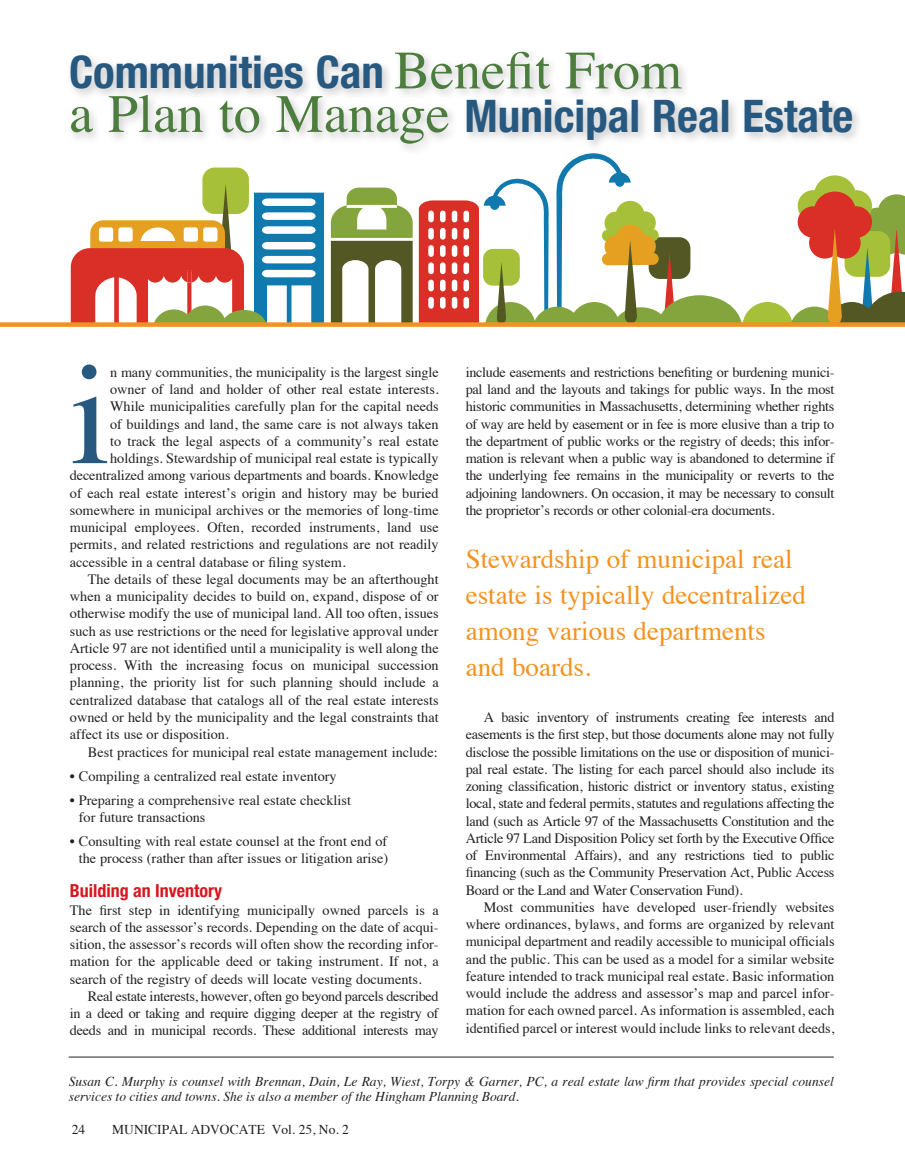
<style>
.page{position:relative;width:905px;height:1175px;background:#fff}
.page>*{position:absolute;margin:0;border:0;box-sizing:border-box;transform-origin:0 0}
.Body_Text_Indent{font:144.6px "Times";color:#27587f}
.Body_Text_Indent-2{font:700 condensed 45px/43.5px "Helvetica Neue";color:#27587f}
.Subhead_2{font:27px/36px "Times";color:#f3921f}
.Subhead{font:700 condensed 18px "Helvetica Neue";color:#d7171f}
.Body_Text_Indent-3{font:14.25px/17.2px "Times";color:#231f20;text-align:justify}
.Author_Bio{font:italic 13.5px/15px "Times";color:#231f20}
.t1{font:13.5px "Times";color:#231f20}
.s1{font-family:"Times";font-weight:400;font-stretch:normal;font-size:54px;color:#4c7c3e}
</style>
<div class="page">
<div style="left:202px;top:167px;width:47px;height:47px;background:#a6c139;border-radius:12px"></div>
<svg style="left:331px;top:188px;width:81px;height:134px"></svg>
<svg style="left:419px;top:156px;width:485px;height:166px"></svg>
<svg style="left:71px;top:184px;width:253px;height:138px"></svg>
<div style="left:67px;top:47px;width:796px;height:109px;background:#231f20;opacity:.25"></div>
<hr style="left:69px;top:1056px;width:764px;height:1px;background:#231f20">
<div style="left:0;top:322px;width:904px;height:5px;background:#f3921f"></div>
<p class="Body_Text_Indent-2" style="left:69px;top:50px;width:785px">Communities Can <span class="s1">Benefit From<br>a Plan to Manage</span> Municipal Real Estate</p>
<p class="Body_Text_Indent" style="left:70px;top:279px;width:42px">i</p>
<p class="Body_Text_Indent-3" style="left:110px;top:362px;width:330px">n many communities, the municipality is the largest single</p>
<p class="Body_Text_Indent-3" style="left:110px;top:379px;width:330px">owner of land and holder of other real estate interests.</p>
<p class="Body_Text_Indent-3" style="left:110px;top:397px;width:330px">While municipalities carefully plan for the capital needs</p>
<p class="Body_Text_Indent-3" style="left:110px;top:414px;width:330px">of buildings and land, the same care is not always taken</p>
<p class="Body_Text_Indent-3" style="left:110px;top:431px;width:330px">to track the legal aspects of a community’s real estate</p>
<p class="Body_Text_Indent-3" style="left:110px;top:448px;width:330px">holdings. Stewardship of municipal real estate is typically</p>
<p class="Body_Text_Indent-3" style="left:70px;top:466px;width:370px">decentralized among various departments and boards. Knowledge</p>
<p class="Body_Text_Indent-3" style="left:70px;top:483px;width:370px">of each real estate interest’s origin and history may be buried</p>
<p class="Body_Text_Indent-3" style="left:70px;top:500px;width:370px">somewhere in municipal archives or the memories of long-time</p>
<p class="Body_Text_Indent-3" style="left:70px;top:517px;width:370px">municipal employees. Often, recorded instruments, land use</p>
<p class="Body_Text_Indent-3" style="left:70px;top:535px;width:370px">permits, and related restrictions and regulations are not readily</p>
<p class="Body_Text_Indent-3" style="left:70px;top:552px;width:277px">accessible in a central database or filing system.</p>
<p class="Body_Text_Indent-3" style="left:70px;top:569px;width:370px;text-indent:18px">The details of these legal documents may be an afterthought when a municipality decides to build on, expand, dispose of or otherwise modify the use of municipal land. All too often, issues such as use restrictions or the need for legislative approval under Article 97 are not identified until a municipality is well along the process. With the increasing focus on municipal succession planning, the priority list for such planning should include a centralized database that catalogs all of the real estate interests owned or held by the municipality and the legal constraints that affect its use or disposition.</p>
<p class="Body_Text_Indent-3" style="left:88px;top:742px;width:351px">Best practices for municipal real estate management include:</p>
<p class="Body_Text_Indent-3" style="left:70px;top:766px;width:268px">• Compiling a centralized real estate inventory</p>
<p class="Body_Text_Indent-3" style="left:79px;top:790px;width:274px;text-indent:-9px">• Preparing a comprehensive real estate checklist for future transactions</p>
<p class="Body_Text_Indent-3" style="left:70px;top:831px;width:320px;text-align:right">• Consulting with real estate counsel at the front end of the process (rather than after issues or litigation arise)</p>
<p class="Subhead" style="left:70px;top:880px;width:154px">Building an Inventory</p>
<p class="Body_Text_Indent-3" style="left:70px;top:900px;width:370px">The first step in identifying municipally owned parcels is a search of the assessor’s records. Depending on the date of acqui&shy;sition, the assessor’s records will often show the recording infor&shy;mation for the applicable deed or taking instrument. If not, a search of the registry of deeds will locate vesting documents.</p>
<p class="Body_Text_Indent-3" style="left:70px;top:986px;width:370px;text-indent:18px">Real estate interests, however, often go beyond parcels described in a deed or taking and require digging deeper at the registry of deeds and in municipal records. These additional interests may</p>
<p class="Body_Text_Indent-3" style="left:465px;top:362px;width:370px">include easements and restrictions benefiting or burdening munici&shy;pal land and the layouts and takings for public ways. In the most historic communities in Massachusetts, determining whether rights of way are held by easement or in fee is more elusive than a trip to the department of public works or the registry of deeds; this infor&shy;mation is relevant when a public way is abandoned to determine if the underlying fee remains in the municipality or reverts to the adjoining landowners. On occasion, it may be necessary to consult the proprietor’s records or other colonial-era documents.</p>
<p class="Subhead_2" style="left:465px;top:538px;width:342px">Stewardship of municipal real estate is typically decentralized among various departments and boards.</p>
<p class="Body_Text_Indent-3" style="left:465px;top:707px;width:370px;text-indent:18px">A basic inventory of instruments creating fee interests and easements is the first step, but those documents alone may not fully disclose the possible limitations on the use or disposition of munici&shy;pal real estate. The listing for each parcel should also include its zoning classification, historic district or inventory status, existing local, state and federal permits, statutes and regulations affecting the land (such as Article 97 of the Massachusetts Constitution and the Article 97 Land Disposition Policy set forth by the Executive Office of Environmental Affairs), and any restrictions tied to public financing (such as the Community Preservation Act, Public Access Board or the Land and Water Conservation Fund).</p>
<p class="Body_Text_Indent-3" style="left:465px;top:897px;width:370px;text-indent:18px">Most communities have developed user-friendly websites where ordinances, bylaws, and forms are organized by relevant municipal department and readily accessible to municipal officials and the public. This can be used as a model for a similar website feature intended to track municipal real estate. Basic information would include the address and assessor’s map and parcel infor&shy;mation for each owned parcel. As information is assembled, each identified parcel or interest would include links to relevant deeds,</p>
<p class="Author_Bio" style="left:69px;top:1073px;width:766px">Susan C. Murphy is counsel with Brennan, Dain, Le Ray, Wiest, Torpy &amp; Garner, PC, a real estate law firm that provides special counsel services to cities and towns. She is also a member of the Hingham Planning Board.</p>
<p class="t1" style="left:72px;top:1116px;width:15px">24</p>
<p class="t1" style="left:112px;top:1116px;width:238px">MUNICIPAL ADVOCATE Vol. 25, No. 2</p>
</div>
